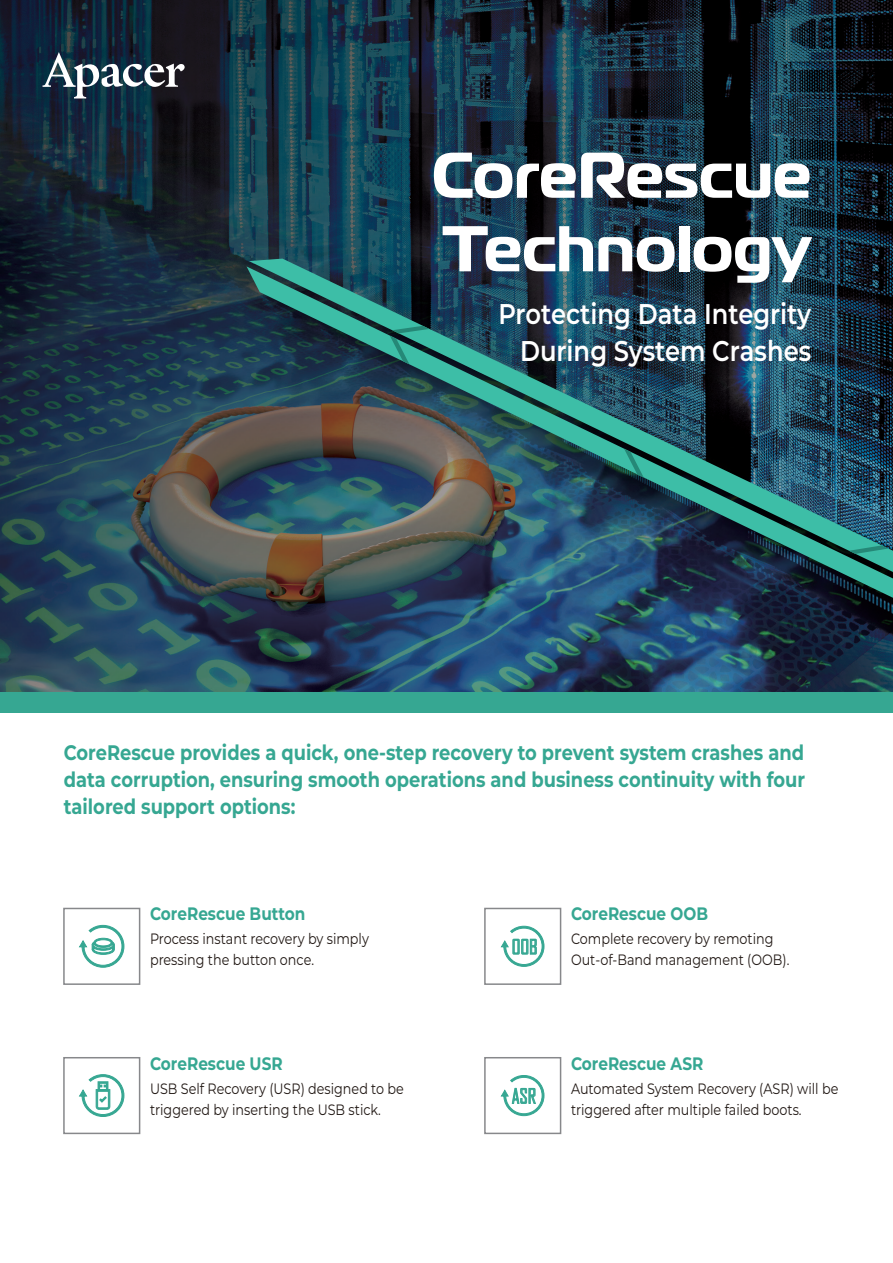
<style>
.page{position:relative;width:893px;height:1263px;background:#fff}
.page>*{position:absolute;margin:0;border:0;box-sizing:border-box;transform-origin:0 0}
.t1{font:700 64.5px/73.5px "Magistral";color:#fff}
.t2{font:600 28.5px/37.5px "Montserrat";color:#fff;text-align:right;scale:.85 1}
.t3{font:700 21px/27px "Montserrat";color:#36a792;text-align:justify;scale:.85 1}
.t4{font:19.65px "Agency FB";color:#36a792}
.t5{font:700 18px "Montserrat";color:#36a792;scale:.85 1}
.t6{font:15px/21px "Montserrat";color:#211814;scale:.85 1}
</style>
<div class="page">
<img style="left:0;top:0;width:893px;height:693px">
<div style="left:0;top:693px;width:893px;height:20px;background:#36a792"></div>
<svg style="left:43px;top:52px;width:142px;height:46px"></svg>
<div style="left:63px;top:1057px;width:77px;height:77px;border:2px solid #87888b"></div>
<svg style="left:79px;top:1074px;width:45px;height:43px"></svg>
<div style="left:484px;top:1057px;width:77px;height:77px;border:2px solid #87888b"></div>
<svg style="left:501px;top:1075px;width:43px;height:41px"></svg>
<div style="left:63px;top:908px;width:77px;height:77px;border:2px solid #87888b"></div>
<svg style="left:79px;top:925px;width:45px;height:43px"></svg>
<div style="left:484px;top:908px;width:77px;height:77px;border:2px solid #87888b"></div>
<svg style="left:501px;top:926px;width:43px;height:41px"></svg>
<img style="left:247px;top:266px;width:646px;height:332px">
<img style="left:249px;top:259px;width:644px;height:313px">
<svg style="left:849px;top:545px;width:39px;height:9px"></svg>
<svg style="left:390px;top:326px;width:39px;height:38px"></svg>
<h1 class="t1" style="left:432px;top:138px;width:381px">CoreRescue<br>Technology</h1>
<h2 class="t2" style="left:498px;top:294px;width:370px">Protecting Data Integrity<br>During System Crashes</h2>
<h3 class="t3" style="left:64px;top:737px;width:874px">CoreRescue provides a quick, one-step recovery to prevent system crashes and data corruption, ensuring smooth operations and business continuity with four tailored support options:</h3>
<p class="t5" style="left:150px;top:901px;width:184px">CoreRescue Button</p>
<p class="t6" style="left:150px;top:928px;width:259px">Process instant recovery by simply pressing the button once.</p>
<p class="t5" style="left:150px;top:1050px;width:158px">CoreRescue USR</p>
<p class="t6" style="left:150px;top:1077px;width:300px">USB Self Recovery (USR) designed to be triggered by inserting the USB stick.</p>
<h3 class="t4" style="left:512px;top:935px;width:27px">OOB</h3>
<p class="t5" style="left:571px;top:901px;width:163px">CoreRescue OOB</p>
<p class="t6" style="left:571px;top:928px;width:258px">Complete recovery by remoting<br>Out-of-Band management (OOB).</p>
<h3 class="t4" style="left:512px;top:1084px;width:26px">ASR</h3>
<p class="t5" style="left:571px;top:1050px;width:157px">CoreRescue ASR</p>
<p class="t6" style="left:571px;top:1077px;width:316px">Automated System Recovery (ASR) will be triggered after multiple failed boots.</p>
</div>
